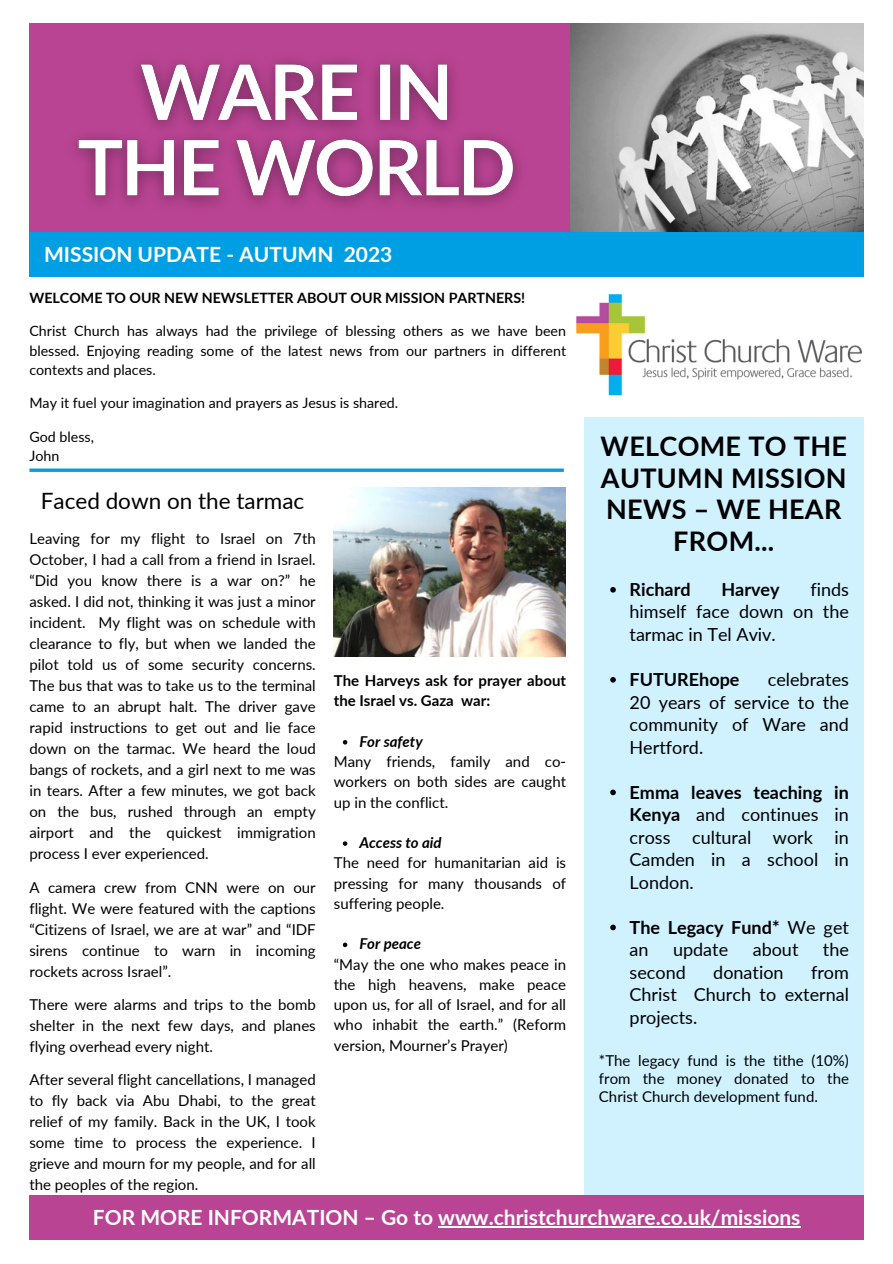
<style>
.page{position:relative;width:893px;height:1264px;background:#fff}
.page>*{position:absolute;margin:0;border:0;box-sizing:border-box;transform-origin:0 0}
.t1{font:700 27px/31.5px "Lato";letter-spacing:.01em;color:#000;text-align:center}
.t2{font:22.5px "Lato";color:#000}
.t3{font:700 21px "Lato";color:#fff}
.t4{font:18px/22.5px "Lato";color:#000;text-align:justify}
.t5{font:700 18px/22.5px "Lato";color:#000}
.t6{font:15px/21px "Lato";color:#000;text-align:justify}
.t7{font:700 15px/20.2px "Lato";color:#000}
.t8{font:italic 700 15px "Lato";color:#000}
.t9{font:14.25px/19.2px "Lato";color:#000;text-align:justify}
.t10{font:700 14.25px "Lato";color:#000}
.s1{font-weight:700}
.s2{font-weight:400}
</style>
<div class="page">
<div style="left:29px;top:23px;width:555px;height:209px;background:#b94493"></div>
<img style="left:570px;top:23px;width:293px;height:209px">
<div style="left:29px;top:232px;width:835px;height:44px;background:#009fe3"></div>
<div style="left:584px;top:417px;width:279px;height:779px;background:#d0f2ff"></div>
<svg style="left:610px;top:587px;width:5px;height:5px"></svg>
<svg style="left:610px;top:677px;width:5px;height:5px"></svg>
<svg style="left:610px;top:789px;width:5px;height:6px"></svg>
<svg style="left:610px;top:924px;width:5px;height:6px"></svg>
<img style="left:576px;top:293px;width:286px;height:103px">
<img style="left:334px;top:487px;width:231px;height:169px">
<div style="left:29px;top:1195px;width:835px;height:44px;background:#b94493"></div>
<img style="left:75px;top:60px;width:445px;height:146px">
<hr style="left:438px;top:1226px;width:362px;height:1px;background:#fff">
<svg style="left:29px;top:468px;width:535px;height:4px;background:#27ade7"></svg>
<svg style="left:343px;top:740px;width:4px;height:4px"></svg>
<svg style="left:343px;top:841px;width:4px;height:4px"></svg>
<svg style="left:343px;top:942px;width:4px;height:5px"></svg>
<p class="t3" style="left:44px;top:241px;width:350px">MISSION UPDATE - AUTUMN 2023</p>
<p class="t10" style="left:29px;top:289px;width:497px">WELCOME TO OUR NEW NEWSLETTER ABOUT OUR MISSION PARTNERS!</p>
<p class="t9" style="left:29px;top:321px;width:538px">Christ Church has always had the privilege of blessing others as we have been blessed. Enjoying reading some of the latest news from our partners in different contexts and places.</p>
<p class="t9" style="left:29px;top:393px;width:370px">May it fuel your imagination and prayers as Jesus is shared.</p>
<p class="t9" style="left:29px;top:426px;width:66px">God bless,</p>
<p class="t9" style="left:29px;top:445px;width:31px">John</p>
<p class="t2" style="left:41px;top:487px;width:265px">Faced down on the tarmac</p>
<p class="t6" style="left:29px;top:528px;width:288px">Leaving for my flight to Israel on 7th October, I had a call from a friend in Israel. “Did you know there is a war on?” he asked. I did not, thinking it was just a minor incident. My flight was on schedule with clearance to fly, but when we landed the pilot told us of some security concerns.<br>The bus that was to take us to the terminal came to an abrupt halt. The driver gave rapid instructions to get out and lie face down on the tarmac. We heard the loud bangs of rockets, and a girl next to me was in tears. After a few minutes, we got back on the bus, rushed through an empty airport and the quickest immigration process I ever experienced.</p>
<p class="t6" style="left:29px;top:876px;width:288px">A camera crew from CNN were on our flight. We were featured with the captions “Citizens of Israel, we are at war” and “IDF sirens continue to warn in incoming rockets across Israel”.</p>
<h5 class="t6" style="left:29px;top:993px;width:288px">There were alarms and trips to the bomb shelter in the next few days, and planes flying overhead every night.</h5>
<p class="t6" style="left:29px;top:1068px;width:288px">After several flight cancellations, I managed to fly back via Abu Dhabi, to the great relief of my family. Back in the UK, I took some time to process the experience. I grieve and mourn for my people, and for all the peoples of the region.</p>
<p class="t7" style="left:334px;top:670px;width:234px">The Harveys ask for prayer about the Israel vs. Gaza war:</p>
<p class="t8" style="left:359px;top:732px;width:65px">For safety</p>
<p class="t6" style="left:334px;top:751px;width:234px;line-height:20.2px">Many friends, family and co&shy;workers on both sides are caught up in the conflict.</p>
<p class="t8" style="left:359px;top:833px;width:84px">Access to aid</p>
<p class="t6" style="left:334px;top:852px;width:234px;line-height:20.2px">The need for humanitarian aid is pressing for many thousands of suffering people.</p>
<p class="t8" style="left:359px;top:934px;width:63px">For peace</p>
<h4 class="t6" style="left:334px;top:953px;width:234px;line-height:20.2px">“May the one who makes peace in the high heavens, make peace upon us, for all of Israel, and for all who inhabit the earth.” (Reform version, Mourner’s Prayer)</h4>
<h1 class="t1" style="left:600px;top:430px;width:248px">WELCOME TO THE<br>AUTUMN MISSION<br>NEWS – WE HEAR<br>FROM...</h1>
<p class="t5" style="left:629px;top:577px;width:63px">Richard</p>
<p class="t5" style="left:721px;top:577px;width:60px">Harvey</p>
<p class="t4" style="left:629px;top:577px;width:221px;text-indent:181px">finds himself face down on the tarmac in Tel Aviv.</p>
<p class="t5" style="left:629px;top:667px;width:111px">FUTUREhope</p>
<p class="t4" style="left:629px;top:667px;width:221px;text-indent:138px">celebrates 20 years of service to the community of Ware and Hertford.</p>
<p class="t4" style="left:629px;top:780px;width:221px"><span class="s1">Emma leaves teaching in Kenya</span> and continues in cross cultural work in Camden in a school in London.</p>
<p class="t5" style="left:629px;top:915px;width:221px">The Legacy Fund* <span class="s2">We get an</span></p>
<p class="t4" style="left:673px;top:937px;width:57px">update</p>
<p class="t4" style="left:752px;top:937px;width:47px">about</p>
<p class="t4" style="left:822px;top:937px;width:28px">the</p>
<p class="t4" style="left:629px;top:960px;width:58px">second</p>
<p class="t4" style="left:713px;top:960px;width:72px">donation</p>
<p class="t4" style="left:629px;top:960px;width:221px;text-indent:181px">from Christ Church to external projects.</p>
<p class="t6" style="left:599px;top:1051px;width:251px;line-height:18px">*The legacy fund is the tithe (10%) from the money donated to the Christ Church development fund.</p>
<p class="t3" style="left:93px;top:1204px;width:709px">FOR MORE INFORMATION – Go to www.christchurchware.co.uk/missions</p>
</div>
